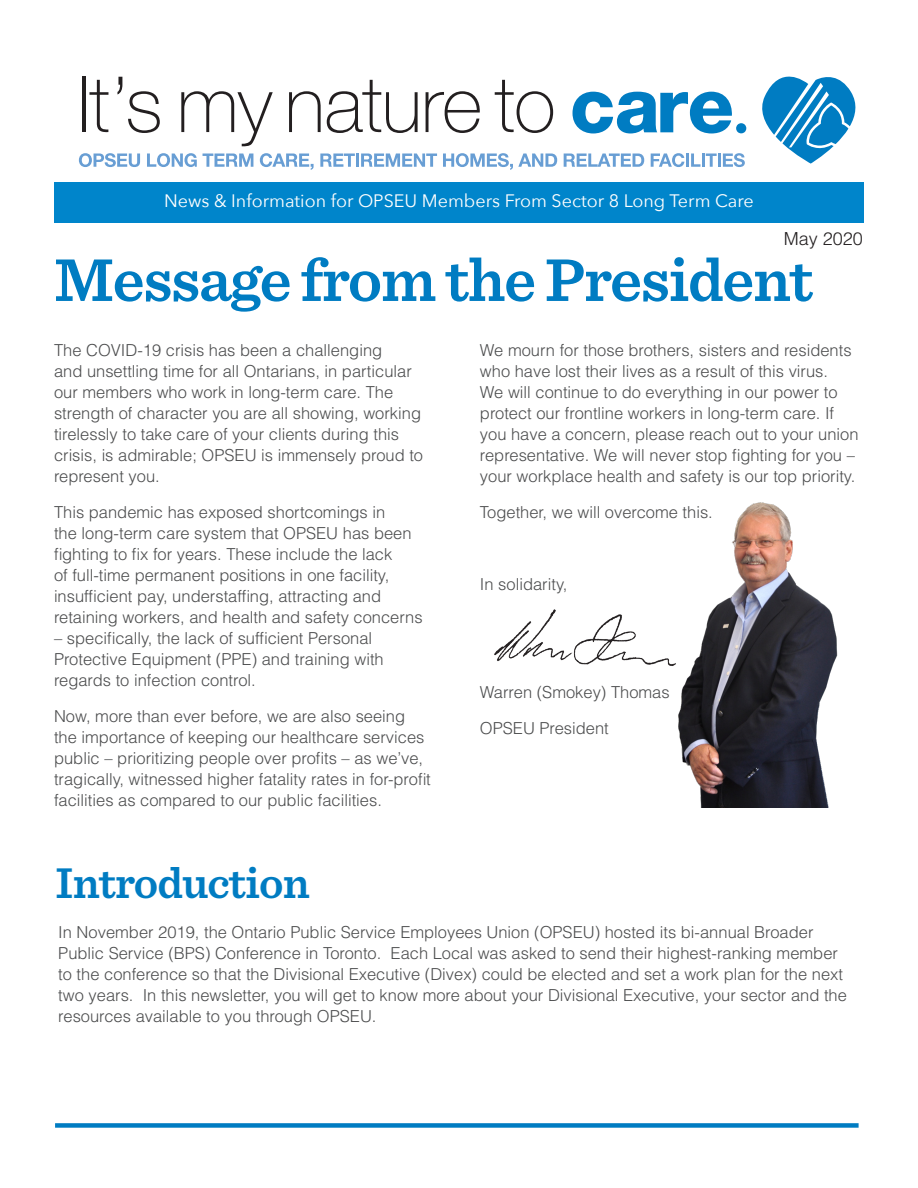
<style>
.page{position:relative;width:918px;height:1188px;background:#fff}
.page>*{position:absolute;margin:0;border:0;box-sizing:border-box;transform-origin:0 0}
.Front_page_header{font:600 63px "Sentinel";letter-spacing:-.02em;color:#007cc2}
.Front_page_header-2{font:600 45px "Sentinel";letter-spacing:-.02em;color:#007cc2}
.Masthead_text_-_issu{font:18px "Avenir Next";color:#fff}
.body_copy___1_column{font:300 18px "Helvetica LT Std";color:#231f20}
.body_copy___2_column{font:300 16.5px/21px "Helvetica LT Std";color:#4b4c4d}
</style>
<div class="page">
<div style="left:55px;top:1123px;width:804px;height:5px;background:#007cc2"></div>
<div style="left:54px;top:182px;width:810px;height:41px;background:#0085cb"></div>
<svg style="left:762px;top:76px;width:94px;height:88px"></svg>
<hr style="left:82px;top:77px;width:3px;height:55px;background:#231f20">
<svg style="left:89px;top:80px;width:19px;height:52px"></svg>
<svg style="left:117px;top:77px;width:5px;height:17px"></svg>
<svg style="left:128px;top:91px;width:32px;height:42px"></svg>
<svg style="left:181px;top:91px;width:92px;height:55px"></svg>
<svg style="left:289px;top:91px;width:32px;height:41px"></svg>
<svg style="left:327px;top:80px;width:91px;height:53px"></svg>
<svg style="left:426px;top:91px;width:54px;height:42px"></svg>
<svg style="left:495px;top:80px;width:58px;height:53px"></svg>
<svg style="left:573px;top:92px;width:173px;height:41px"></svg>
<svg style="left:79px;top:153px;width:61px;height:14px"></svg>
<svg style="left:147px;top:153px;width:50px;height:14px"></svg>
<svg style="left:203px;top:154px;width:50px;height:13px"></svg>
<svg style="left:260px;top:153px;width:54px;height:17px"></svg>
<svg style="left:320px;top:154px;width:117px;height:13px"></svg>
<svg style="left:443px;top:153px;width:114px;height:17px"></svg>
<svg style="left:564px;top:154px;width:80px;height:13px"></svg>
<svg style="left:651px;top:153px;width:94px;height:14px"></svg>
<img style="left:494px;top:609px;width:173px;height:56px">
<img style="left:667px;top:502px;width:171px;height:306px">
<p class="Masthead_text_-_issu" style="left:164px;top:186px;width:591px">News &amp; Information for OPSEU Members From Sector 8 Long Term Care</p>
<p class="body_copy___1_column" style="left:784px;top:227px;width:81px">May 2020</p>
<p class="Front_page_header" style="left:54px;top:231px;width:761px">Message from the President</p>
<p class="body_copy___2_column" style="left:54px;top:339px;width:371px">The COVID-19 crisis has been a challenging<br>and unsettling time for all Ontarians, in particular our members who work in long-term care. The strength of character you are all showing, working tirelessly to take care of your clients during this crisis, is admirable; OPSEU is immensely proud to represent you.</p>
<p class="body_copy___2_column" style="left:54px;top:501px;width:370px">This pandemic has exposed shortcomings in<br>the long-term care system that OPSEU has been fighting to fix for years. These include the lack<br>of full-time permanent positions in one facility, insufficient pay, understaffing, attracting and retaining workers, and health and safety concerns</p>
<p class="body_copy___2_column" style="left:54px;top:627px;width:331px">– specifically, the lack of sufficient Personal<br>Protective Equipment (PPE) and training with regards to infection control.</p>
<p class="body_copy___2_column" style="left:54px;top:705px;width:378px">Now, more than ever before, we are also seeing the importance of keeping our healthcare services public – prioritizing people over profits – as we’ve, tragically, witnessed higher fatality rates in for-profit facilities as compared to our public facilities.</p>
<p class="body_copy___2_column" style="left:480px;top:339px;width:380px">We mourn for those brothers, sisters and residents who have lost their lives as a result of this virus.<br>We will continue to do everything in our power to protect our frontline workers in long-term care. If you have a concern, please reach out to your union representative. We will never stop fighting for you – your workplace health and safety is our top priority.</p>
<p class="body_copy___2_column" style="left:480px;top:501px;width:234px">Together, we will overcome this.</p>
<p class="body_copy___2_column" style="left:480px;top:573px;width:89px">In solidarity,</p>
<p class="body_copy___2_column" style="left:480px;top:681px;width:191px">Warren (Smokey) Thomas</p>
<p class="body_copy___2_column" style="left:480px;top:717px;width:130px">OPSEU President</p>
<p class="Front_page_header-2" style="left:55px;top:849px;width:256px">Introduction</p>
<p class="body_copy___2_column" style="left:58px;top:921px;width:790px">In November 2019, the Ontario Public Service Employees Union (OPSEU) hosted its bi-annual Broader Public Service (BPS) Conference in Toronto. Each Local was asked to send their highest-ranking member to the conference so that the Divisional Executive (Divex) could be elected and set a work plan for the next two years. In this newsletter, you will get to know more about your Divisional Executive, your sector and the resources available to you through OPSEU.</p>
</div>
